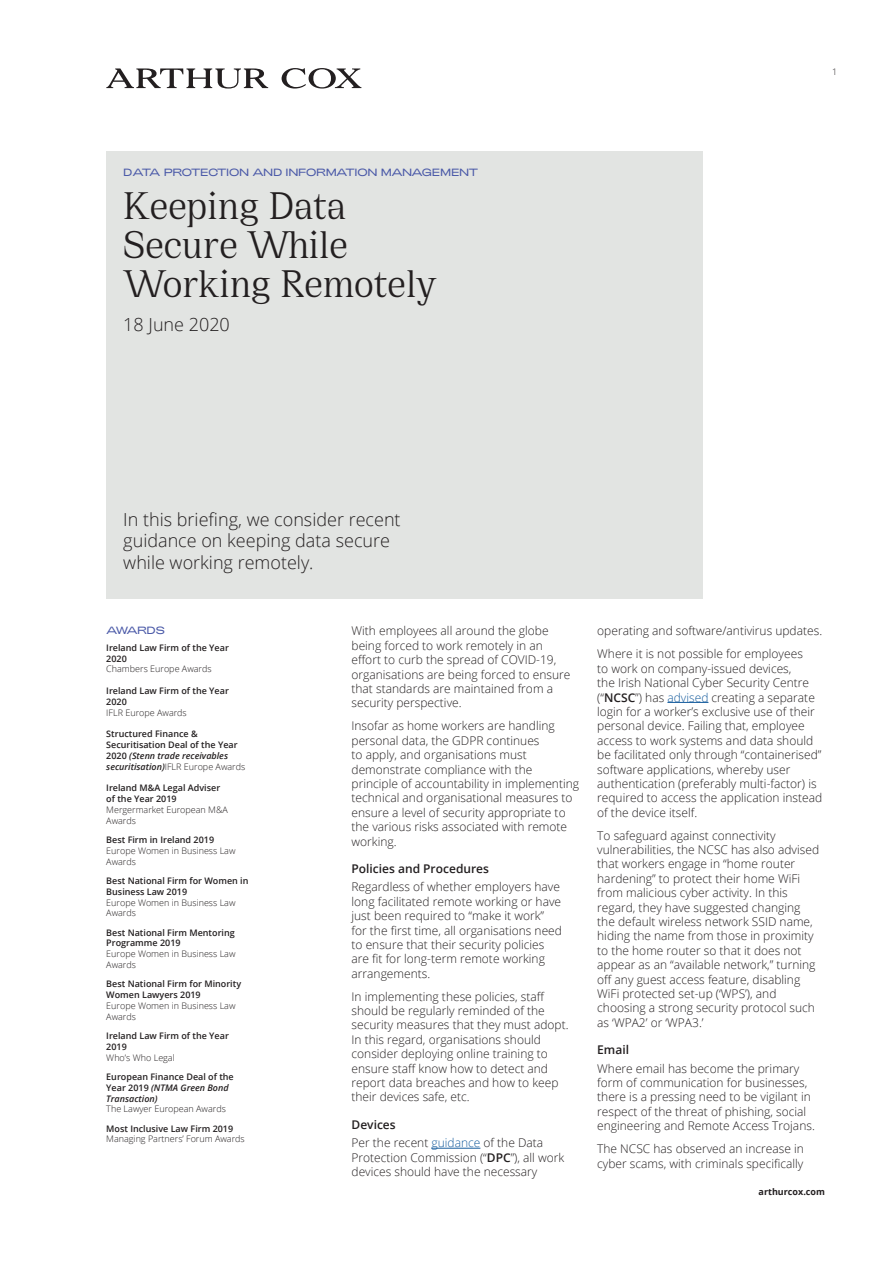
<style>
.page{position:relative;width:893px;height:1263px;background:#fff}
.page>*{position:absolute;margin:0;border:0;box-sizing:border-box;transform-origin:0 0}
.t1{font:42px/39px "Earlsfort";color:#231f20}
.t2{font:300 18px/21.6px "Open Sans";color:#231f20}
.t3{font:300 12px/14.4px "Open Sans";color:#231f20}
.t4{font:600 12px "Open Sans";color:#231f20}
.t5{font:300 10.5px "Adieu";letter-spacing:-.04em;color:#4b5aa8}
.t6{font:600 9px/10.8px "Open Sans";color:#231f20}
.t7{font:300 9px/10.8px "Open Sans";color:#231f20}
.t8{font:700 9px "Open Sans";color:#231f20}
.s1{font-style:italic}
.s2{font-weight:300}
.s3{font-weight:600}
.s4{color:#175d9e}
</style>
<div class="page">
<div style="left:106px;top:151px;width:596px;height:447px;background:#e2e4e2"></div>
<hr style="left:431px;top:1148px;width:49px;height:1px;background:#175d9e">
<hr style="left:667px;top:702px;width:41px;height:1px;background:#175d9e">
<svg style="left:106px;top:68px;width:255px;height:21px"></svg>
<p class="t5" style="left:123px;top:166px;width:356px">DATA PROTECTION AND INFORMATION MANAGEMENT</p>
<h1 class="t1" style="left:123px;top:186px;width:315px">Keeping Data<br>Secure While<br>Working Remotely</h1>
<h2 class="t2" style="left:123px;top:314px;width:108px">18 June 2020</h2>
<p class="t7" style="left:832px;top:66px;width:7px">1</p>
<h2 class="t2" style="left:123px;top:508px;width:279px">In this briefing, we consider recent guidance on keeping data secure while working remotely.</h2>
<p class="t5" style="left:106px;top:624px;width:60px">AWARDS</p>
<p class="t6" style="left:106px;top:642px;width:124px">Ireland Law Firm of the Year<br>2020</p>
<p class="t7" style="left:106px;top:664px;width:107px">Chambers Europe Awards</p>
<p class="t6" style="left:106px;top:685px;width:124px">Ireland Law Firm of the Year<br>2020</p>
<p class="t7" style="left:106px;top:707px;width:82px">IFLR Europe Awards</p>
<p class="t6" style="left:106px;top:728px;width:141px">Structured Finance &amp;<br>Securitisation Deal of the Year<br>2020 <span class="s1">(Stenn trade receivables securitisation)</span><span class="s2">IFLR Europe Awards</span></p>
<p class="t6" style="left:106px;top:782px;width:115px">Ireland M&amp;A Legal Adviser of the Year 2019</p>
<p class="t7" style="left:106px;top:804px;width:123px">Mergermarket European M&amp;A<br>Awards</p>
<p class="t6" style="left:106px;top:834px;width:109px">Best Firm in Ireland 2019</p>
<p class="t7" style="left:106px;top:845px;width:131px">Europe Women in Business Law<br>Awards</p>
<p class="t6" style="left:106px;top:875px;width:144px">Best National Firm for Women in<br>Business Law 2019</p>
<p class="t7" style="left:106px;top:897px;width:131px">Europe Women in Business Law<br>Awards</p>
<p class="t6" style="left:106px;top:927px;width:130px">Best National Firm Mentoring<br>Programme 2019</p>
<p class="t7" style="left:106px;top:948px;width:131px">Europe Women in Business Law<br>Awards</p>
<p class="t6" style="left:106px;top:978px;width:136px">Best National Firm for Minority<br>Women Lawyers 2019</p>
<p class="t7" style="left:106px;top:1000px;width:131px">Europe Women in Business Law<br>Awards</p>
<p class="t6" style="left:106px;top:1030px;width:124px">Ireland Law Firm of the Year<br>2019</p>
<p class="t7" style="left:106px;top:1052px;width:70px">Who’s Who Legal</p>
<p class="t6" style="left:106px;top:1071px;width:129px">European Finance Deal of the<br>Year 2019 <span class="s1">(NTMA Green Bond<br>Transaction)</span></p>
<p class="t7" style="left:106px;top:1103px;width:121px">The Lawyer European Awards</p>
<p class="t6" style="left:106px;top:1123px;width:128px">Most Inclusive Law Firm 2019</p>
<p class="t7" style="left:106px;top:1133px;width:140px">Managing Partners’ Forum Awards</p>
<p class="t3" style="left:351px;top:623px;width:220px">With employees all around the globe being forced to work remotely in an effort to curb the spread of COVID-19, organisations are being forced to ensure that standards are maintained from a security perspective.</p>
<p class="t3" style="left:351px;top:718px;width:229px">Insofar as home workers are handling personal data, the GDPR continues<br>to apply, and organisations must demonstrate compliance with the principle of accountability in implementing technical and organisational measures to ensure a level of security appropriate to the various risks associated with remote working.</p>
<p class="t4" style="left:351px;top:860px;width:139px">Policies and Procedures</p>
<p class="t3" style="left:351px;top:879px;width:212px">Regardless of whether employers have long facilitated remote working or have just been required to “make it work” for the first time, all organisations need to ensure that their security policies are fit for long-term remote working arrangements.</p>
<p class="t3" style="left:351px;top:989px;width:219px">In implementing these policies, staff should be regularly reminded of the security measures that they must adopt.<br>In this regard, organisations should consider deploying online training to ensure staff know how to detect and report data breaches and how to keep their devices safe, etc.</p>
<p class="t3" style="left:351px;top:1115px;width:193px;line-height:18.6px"><span class="s3">Devices<br></span>Per the recent <span class="s4">guidance</span> of the Data</p>
<p class="t3" style="left:351px;top:1150px;width:214px">Protection Commission (“<span class="s3">DPC</span>”), all work devices should have the necessary</p>
<p class="t3" style="left:597px;top:619px;width:226px;line-height:23px">operating and software/antivirus updates.<br>Where it is not possible for employees</p>
<p class="t3" style="left:597px;top:661px;width:226px">to work on company-issued devices,<br>the Irish National Cyber Security Centre (“<span class="s3">NCSC</span>”) has <span class="s4">advised</span> creating a separate login for a worker’s exclusive use of their personal device. Failing that, employee access to work systems and data should be facilitated only through “containerised” software applications, whereby user authentication (preferably multi-factor) is required to access the application instead of the device itself.</p>
<p class="t3" style="left:597px;top:828px;width:223px">To safeguard against connectivity vulnerabilities, the NCSC has also advised that workers engage in “home router hardening” to protect their home WiFi from malicious cyber activity. In this regard, they have suggested changing the default wireless network SSID name, hiding the name from those in proximity to the home router so that it does not appear as an “available network,” turning off any guest access feature, disabling WiFi protected set-up (‘WPS’), and choosing a strong security protocol such as ‘WPA2’ or ‘WPA3.’</p>
<p class="t4" style="left:597px;top:1041px;width:33px">Email</p>
<p class="t3" style="left:597px;top:1061px;width:219px">Where email has become the primary form of communication for businesses, there is a pressing need to be vigilant in respect of the threat of phishing, social engineering and Remote Access Trojans.</p>
<p class="t3" style="left:597px;top:1141px;width:208px">The NCSC has observed an increase in cyber scams, with criminals specifically</p>
<p class="t8" style="left:759px;top:1185px;width:68px">arthurcox.com</p>
</div>
